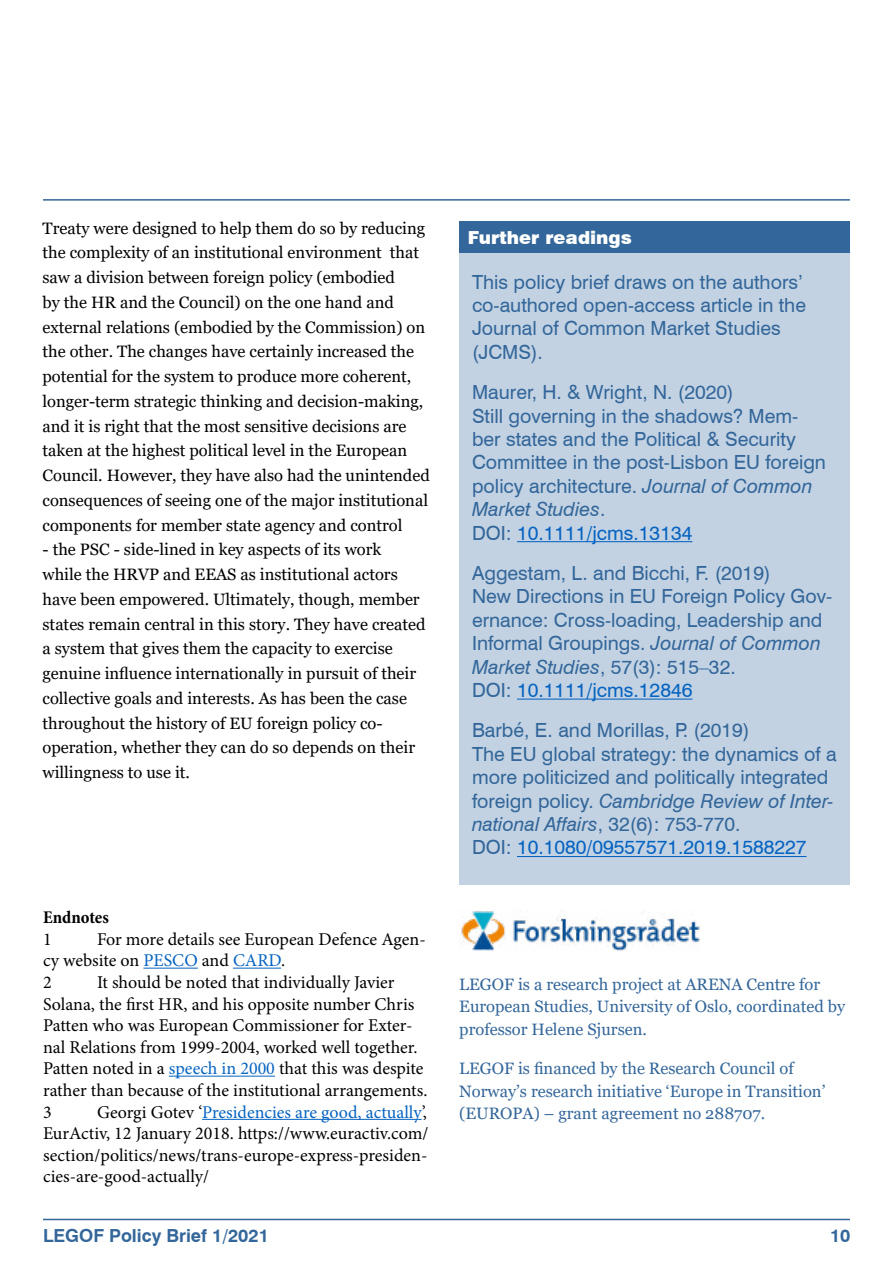
<style>
.page{position:relative;width:893px;height:1263px;background:#fff}
.page>*{position:absolute;margin:0;border:0;box-sizing:border-box;transform-origin:0 0}
.t1{font:19.5px/23.4px "Swiss 721 BT";color:#33669a}
.t2{font:18px/21.6px "Minion Pro";color:#000}
.t3{font:700 18px "Swiss 721 BT";color:#33669a}
.t4{font:900 18px "Swiss 721 BT";color:#fff}
.t5{font:700 condensed 18px "Minion Pro";color:#000}
.t6{font:16.5px/24.8px "Georgia";color:#000}
.t7{font:16.5px/22.5px "Georgia";color:#33669a}
.s1{color:#0563c1}
.s2{font-style:italic}
</style>
<div class="page">
<hr style="left:43px;top:199px;width:807px;height:2px;background:#33669a">
<hr style="left:43px;top:1219px;width:807px;height:1px;background:#33669a">
<div style="left:459px;top:221px;width:391px;height:31px;background:#33669a"></div>
<div style="left:459px;top:252px;width:391px;height:632px;background:#c2d2e2"></div>
<hr style="left:517px;top:541px;width:175px;height:1px;background:#0563c1">
<hr style="left:517px;top:698px;width:175px;height:2px;background:#0563c1">
<hr style="left:517px;top:856px;width:289px;height:1px;background:#0563c1">
<hr style="left:143px;top:968px;width:55px;height:1px;background:#0563c1">
<hr style="left:233px;top:968px;width:48px;height:1px;background:#0563c1">
<hr style="left:169px;top:1076px;width:106px;height:1px;background:#0563c1">
<hr style="left:202px;top:1119px;width:220px;height:1px;background:#0563c1">
<img style="left:461px;top:910px;width:239px;height:40px">
<p class="t6" style="left:43px;top:216px;width:389px">Treaty were designed to help them do so by reducing the complexity of an institutional environment that saw a division between foreign policy (embodied<br>by the HR and the Council) on the one hand and external relations (embodied by the Commission) on the other. The changes have certainly increased the potential for the system to produce more coherent, longer-term strategic thinking and decision-making, and it is right that the most sensitive decisions are taken at the highest political level in the European Council. However, they have also had the unintended consequences of seeing one of the major institutional components for member state agency and control</p>
<p class="t6" style="left:43px;top:538px;width:385px">- the PSC - side-lined in key aspects of its work<br>while the HRVP and EEAS as institutional actors have been empowered. Ultimately, though, member states remain central in this story. They have created a system that gives them the capacity to exercise genuine influence internationally in pursuit of their collective goals and interests. As has been the case throughout the history of EU foreign policy co&shy;operation, whether they can do so depends on their willingness to use it.</p>
<p class="t5" style="left:43px;top:905px;width:68px">Endnotes</p>
<p class="t2" style="left:43px;top:928px;width:10px">1</p>
<p class="t2" style="left:43px;top:928px;width:384px;text-indent:54px">For more details see European Defence Agen&shy;cy website on <span class="s1">PESCO</span> and <span class="s1">CARD</span>.<br>2</p>
<p class="t2" style="left:43px;top:971px;width:386px;text-indent:54px">It should be noted that individually Javier Solana, the first HR, and his opposite number Chris Patten who was European Commissioner for Exter&shy;nal Relations from 1999-2004, worked well together.<br>Patten noted in a <span class="s1">speech in 2000</span> that this was despite rather than because of the institutional arrangements.<br>3</p>
<p class="t2" style="left:43px;top:1101px;width:387px;text-align:justify;text-indent:54px">Georgi Gotev ‘<span class="s1">Presidencies are good, actually</span>’, EurActiv, 12 January 2018. https://www.euractiv.com/ section/politics/news/trans-europe-express-presiden&shy;cies-are-good-actually/</p>
<p class="t4" style="left:468px;top:226px;width:166px">Further readings</p>
<p class="t1" style="left:472px;top:270px;width:336px">This policy brief draws on the authors’ co-authored open-access article in the<br>Journal of Common Market Studies (JCMS).</p>
<p class="t1" style="left:472px;top:380px;width:356px">Maurer, H. &amp; Wright, N. (2020)<br>Still governing in the shadows? Mem&shy;ber states and the Political &amp; Security<br>Committee in the post-Lisbon EU foreign policy architecture. <span class="s2">Journal of Common<br>Market Studies</span>.<br>DOI: <span class="s1">10.1111/jcms.13134</span></p>
<p class="t1" style="left:472px;top:561px;width:362px">Aggestam, L. and Bicchi, F. (2019)<br>New Directions in EU Foreign Policy Gov&shy;ernance: Cross-loading, Leadership and Informal Groupings. <span class="s2">Journal of Common Market Studies</span>, 57(3): 515–32.<br>DOI: <span class="s1">10.1111/jcms.12846</span></p>
<p class="t1" style="left:472px;top:719px;width:366px">Barbé, E. and Morillas, P. (2019)<br>The EU global strategy: the dynamics of a more politicized and politically integrated foreign policy. <span class="s2">Cambridge Review of Inter&shy;national Affairs</span>, 32(6): 753-770.<br>DOI: <span class="s1">10.1080/09557571.2019.1588227</span></p>
<p class="t7" style="left:459px;top:973px;width:387px">LEGOF is a research project at ARENA Centre for<br>European Studies, University of Oslo, coordinated by professor Helene Sjursen.</p>
<p class="t7" style="left:459px;top:1057px;width:368px">LEGOF is financed by the Research Council of<br>Norway’s research initiative ‘Europe in Transition’ (EUROPA) – grant agreement no 288707.</p>
<p class="t3" style="left:43px;top:1225px;width:227px">LEGOF Policy Brief 1/2021</p>
<p class="t3" style="left:830px;top:1225px;width:22px">10</p>
</div>
